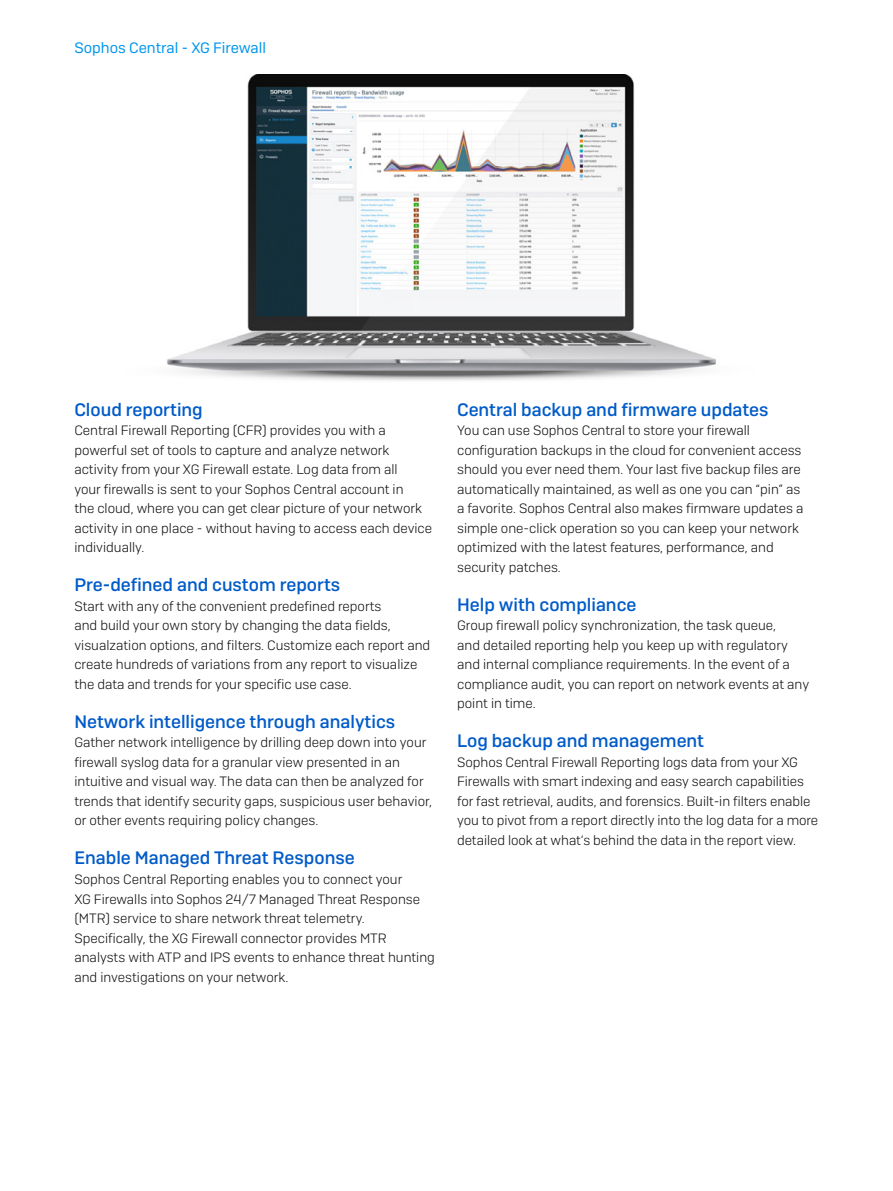
<style>
.page{position:relative;width:893px;height:1191px;background:#fff}
.page>*{position:absolute;margin:0;border:0;box-sizing:border-box;transform-origin:0 0}
.t1{font:500 18px "Sophos Sans";color:#005bc8}
.t2{font:15px "Sophos Sans";color:#0097ee}
.t3{font:300 13.5px/19.5px "Sophos Sans";color:#0d0d0e}
</style>
<div class="page">
<img style="left:167px;top:74px;width:549px;height:307px">
<p class="t2" style="left:74px;top:39px;width:193px">Sophos Central - XG Firewall</p>
<h1 class="t1" style="left:74px;top:398px;width:130px">Cloud reporting</h1>
<p class="t3" style="left:74px;top:420px;width:359px">Central Firewall Reporting (CFR) provides you with a powerful set of tools to capture and analyze network activity from your XG Firewall estate. Log data from all<br>your firewalls is sent to your Sophos Central account in<br>the cloud, where you can get clear picture of your network activity in one place - without having to access each device individually.</p>
<h1 class="t1" style="left:74px;top:574px;width:267px">Pre-defined and custom reports</h1>
<p class="t3" style="left:74px;top:596px;width:357px">Start with any of the convenient predefined reports<br>and build your own story by changing the data fields, visualzation options, and filters. Customize each report and create hundreds of variations from any report to visualize the data and trends for your specific use case.</p>
<h1 class="t1" style="left:74px;top:710px;width:322px">Network intelligence through analytics</h1>
<p class="t3" style="left:74px;top:732px;width:359px">Gather network intelligence by drilling deep down into your firewall syslog data for a granular view presented in an intuitive and visual way. The data can then be analyzed for trends that identify security gaps, suspicious user behavior, or other events requiring policy changes.</p>
<h1 class="t1" style="left:74px;top:847px;width:282px">Enable Managed Threat Response</h1>
<p class="t3" style="left:74px;top:869px;width:362px">Sophos Central Reporting enables you to connect your<br>XG Firewalls into Sophos 24/7 Managed Threat Response (MTR) service to share network threat telemetry.<br>Specifically, the XG Firewall connector provides MTR analysts with ATP and IPS events to enhance threat hunting and investigations on your network.</p>
<h1 class="t1" style="left:457px;top:398px;width:313px">Central backup and firmware updates</h1>
<p class="t3" style="left:457px;top:420px;width:348px">You can use Sophos Central to store your firewall configuration backups in the cloud for convenient access should you ever need them. Your last five backup files are automatically maintained, as well as one you can “pin” as a favorite. Sophos Central also makes firmware updates a simple one-click operation so you can keep your network optimized with the latest features, performance, and security patches.</p>
<h1 class="t1" style="left:457px;top:593px;width:181px">Help with compliance</h1>
<p class="t3" style="left:457px;top:615px;width:354px">Group firewall policy synchronization, the task queue,<br>and detailed reporting help you keep up with regulatory and internal compliance requirements. In the event of a compliance audit, you can report on network events at any point in time.</p>
<h1 class="t1" style="left:457px;top:730px;width:249px">Log backup and management</h1>
<p class="t3" style="left:457px;top:752px;width:363px">Sophos Central Firewall Reporting logs data from your XG Firewalls with smart indexing and easy search capabilities for fast retrieval, audits, and forensics. Built-in filters enable you to pivot from a report directly into the log data for a more detailed look at what’s behind the data in the report view.</p>
</div>
